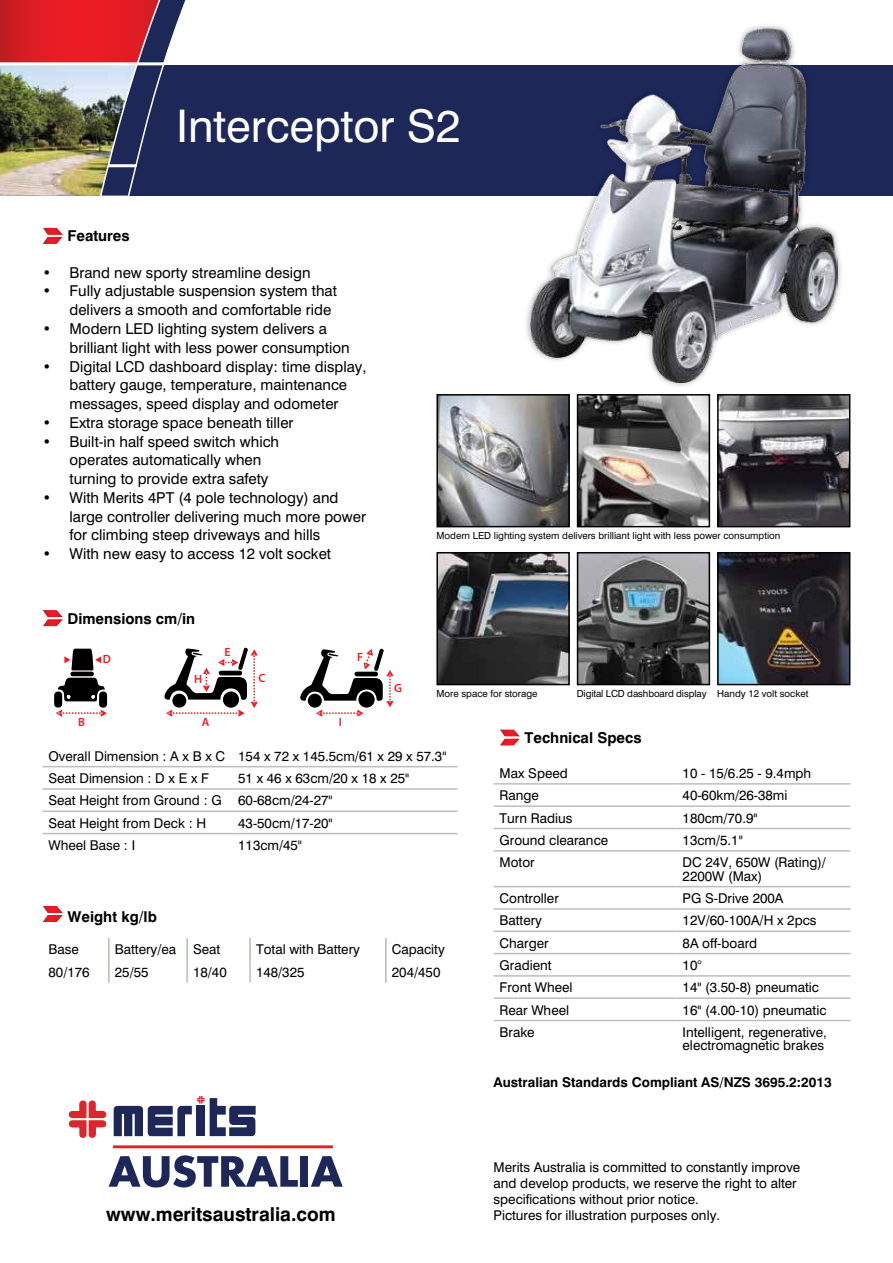
<style>
.page{position:relative;width:893px;height:1263px;background:#fff}
.page>*{position:absolute;margin:0;border:0;box-sizing:border-box;transform-origin:0 0}
.t1{font:45px "Swiss Roman";color:#fff}
.t2{font:700 19.2px "Swiss";color:#000}
.t3{font:15px/18.8px "Swiss Roman";color:#000}
.t4{font:700 15px "Swiss";color:#000}
.t5{font:13.5px/22.4px "Swiss Roman";color:#000}
.t6{font:700 13.5px "Swiss";color:#000}
.t7{font:600 12px "Myriad Pro";color:#ed1c24}
.t8{font:9.75px "Swiss Roman";color:#000}
.s1{font-size:18.3px;color:#fff}
</style>
<div class="page">
<svg style="left:69px;top:1100px;width:37px;height:38px"></svg>
<svg style="left:114px;top:1096px;width:142px;height:40px"></svg>
<svg style="left:109px;top:1155px;width:189px;height:32px"></svg>
<div style="left:300px;top:1156px;width:8px;height:31px;background:#1d2758"></div>
<svg style="left:311px;top:1156px;width:32px;height:31px"></svg>
<hr style="left:113px;top:1145px;width:220px;height:3px;background:#ed1c24">
<div style="left:0;top:65px;width:893px;height:131px;background:#1d2758"></div>
<img style="left:43px;top:228px;width:20px;height:7px">
<img style="left:43px;top:237px;width:20px;height:7px">
<img style="left:0;top:0;width:186px;height:196px">
<hr style="left:0;top:62px;width:165px;height:3px;background:#fff">
<hr style="left:108px;top:164px;width:28px;height:3px;background:#fff">
<img style="left:439px;top:397px;width:128px;height:127px">
<div style="left:436px;top:394px;width:134px;height:133px;border:2px solid #000"></div>
<img style="left:439px;top:555px;width:128px;height:127px">
<div style="left:436px;top:552px;width:134px;height:133px;border:2px solid #000"></div>
<img style="left:580px;top:397px;width:127px;height:127px">
<div style="left:577px;top:394px;width:133px;height:133px;border:2px solid #000"></div>
<img style="left:580px;top:555px;width:127px;height:127px">
<div style="left:577px;top:552px;width:133px;height:133px;border:2px solid #000"></div>
<img style="left:720px;top:397px;width:127px;height:127px">
<div style="left:717px;top:394px;width:133px;height:133px;border:2px solid #000"></div>
<img style="left:720px;top:555px;width:127px;height:127px">
<div style="left:717px;top:552px;width:133px;height:133px;border:2px solid #000"></div>
<div style="left:524px;top:22px;width:320px;height:365px;background:#000;opacity:.35"></div>
<img style="left:530px;top:29px;width:307px;height:353px">
<hr style="left:43px;top:766px;width:189px;height:1px;background:#bbbdc0">
<hr style="left:232px;top:766px;width:226px;height:1px;background:#bbbdc0">
<hr style="left:43px;top:788px;width:189px;height:2px;background:#bbbdc0">
<hr style="left:232px;top:788px;width:226px;height:2px;background:#bbbdc0">
<hr style="left:43px;top:810px;width:189px;height:2px;background:#bbbdc0">
<hr style="left:232px;top:810px;width:226px;height:2px;background:#bbbdc0">
<hr style="left:43px;top:833px;width:189px;height:1px;background:#bbbdc0">
<hr style="left:232px;top:833px;width:226px;height:1px;background:#bbbdc0">
<img style="left:43px;top:610px;width:20px;height:7px">
<img style="left:43px;top:619px;width:20px;height:7px">
<svg style="left:54px;top:649px;width:53px;height:68px"></svg>
<svg style="left:164px;top:647px;width:94px;height:70px"></svg>
<svg style="left:300px;top:648px;width:94px;height:69px"></svg>
<hr style="left:108px;top:960px;width:2px;height:23px;background:#b0bca8">
<hr style="left:385px;top:960px;width:2px;height:23px;background:#b0bca8">
<hr style="left:186px;top:960px;width:2px;height:23px;background:#bbbdc0">
<hr style="left:249px;top:960px;width:2px;height:23px;background:#bbbdc0">
<hr style="left:108px;top:938px;width:2px;height:22px;background:#b0bca8">
<hr style="left:186px;top:938px;width:2px;height:22px;background:#b0bca8">
<hr style="left:249px;top:938px;width:2px;height:22px;background:#b0bca8">
<hr style="left:385px;top:938px;width:2px;height:22px;background:#b0bca8">
<img style="left:43px;top:906px;width:20px;height:7px">
<img style="left:43px;top:915px;width:20px;height:7px">
<hr style="left:494px;top:783px;width:183px;height:2px;background:#bbbdc0">
<hr style="left:677px;top:783px;width:173px;height:2px;background:#bbbdc0">
<hr style="left:494px;top:805px;width:183px;height:2px;background:#bbbdc0">
<hr style="left:677px;top:805px;width:173px;height:2px;background:#bbbdc0">
<hr style="left:494px;top:886px;width:183px;height:1px;background:#bbbdc0">
<hr style="left:677px;top:886px;width:173px;height:1px;background:#bbbdc0">
<hr style="left:494px;top:908px;width:183px;height:2px;background:#bbbdc0">
<hr style="left:677px;top:908px;width:173px;height:2px;background:#bbbdc0">
<hr style="left:494px;top:930px;width:183px;height:2px;background:#bbbdc0">
<hr style="left:677px;top:930px;width:173px;height:2px;background:#bbbdc0">
<hr style="left:494px;top:953px;width:183px;height:1px;background:#bbbdc0">
<hr style="left:677px;top:953px;width:173px;height:1px;background:#bbbdc0">
<hr style="left:494px;top:975px;width:183px;height:2px;background:#bbbdc0">
<hr style="left:677px;top:975px;width:173px;height:2px;background:#bbbdc0">
<hr style="left:494px;top:997px;width:183px;height:2px;background:#bbbdc0">
<hr style="left:677px;top:997px;width:173px;height:2px;background:#bbbdc0">
<hr style="left:494px;top:1020px;width:183px;height:1px;background:#bbbdc0">
<hr style="left:677px;top:1020px;width:173px;height:1px;background:#bbbdc0">
<hr style="left:494px;top:828px;width:183px;height:1px;background:#bbbdc0">
<hr style="left:677px;top:828px;width:173px;height:1px;background:#bbbdc0">
<hr style="left:494px;top:850px;width:183px;height:1px;background:#bbbdc0">
<hr style="left:677px;top:850px;width:173px;height:1px;background:#bbbdc0">
<img style="left:500px;top:729px;width:20px;height:17px">
<h1 class="t1" style="left:176px;top:109px;width:286px">Interceptor S2</h1>
<p class="t4" style="left:68px;top:230px;width:64px">Features</p>
<p class="t3" style="left:43px;top:264px;width:270px">• Brand new sporty streamline design</p>
<p class="t3" style="left:70px;top:283px;width:269px;text-indent:-27px">• Fully adjustable suspension system that delivers a smooth and comfortable ride</p>
<p class="t3" style="left:70px;top:321px;width:282px;text-indent:-27px">• Modern LED lighting system delivers a brilliant light with less power consumption</p>
<p class="t3" style="left:43px;top:358px;width:326px;text-align:center">• Digital LCD dashboard display: time display, battery gauge, temperature, maintenance messages, speed display and odometer</p>
<p class="t3" style="left:43px;top:414px;width:253px">• Extra storage space beneath tiller</p>
<p class="t3" style="left:70px;top:433px;width:211px;text-indent:-27px">• Built-in half speed switch which operates automatically when turning to provide extra safety</p>
<p class="t3" style="left:70px;top:489px;width:298px;text-indent:-27px">• With Merits 4PT (4 pole technology) and large controller delivering much more power for climbing steep driveways and hills</p>
<p class="t3" style="left:43px;top:546px;width:290px">• With new easy to access 12 volt socket</p>
<p class="t4" style="left:68px;top:612px;width:129px">Dimensions cm/in</p>
<p class="t7" style="left:224px;top:645px;width:8px">E</p>
<p class="t7" style="left:103px;top:652px;width:10px">D</p>
<p class="t7" style="left:357px;top:650px;width:8px">F</p>
<p class="t7" style="left:78px;top:715px;width:8px">B</p>
<p class="t7" style="left:194px;top:672px;width:10px">H</p>
<p class="t7" style="left:259px;top:671px;width:9px">C</p>
<p class="t7" style="left:202px;top:715px;width:9px">A</p>
<p class="t7" style="left:339px;top:714px;width:5px">I</p>
<p class="t7" style="left:394px;top:681px;width:9px">G</p>
<p class="t8" style="left:436px;top:532px;width:346px">Modern LED lighting system delivers brilliant light with less power consumption</p>
<p class="t8" style="left:436px;top:690px;width:103px">More space for storage</p>
<p class="t8" style="left:577px;top:690px;width:233px">Digital LCD dashboard display Handy 12 volt socket</p>
<p class="t5" style="left:49px;top:746px;width:399px">Overall Dimension : A x B x C 154 x 72 x 145.5cm/61 x 29 x 57.3"<br>Seat Dimension : D x E x F</p>
<p class="t5" style="left:49px;top:768px;width:362px;text-indent:190px">51 x 46 x 63cm/20 x 18 x 25"<br>Seat Height from Ground : G 60-68cm/24-27"<br>Seat Height from Deck : H</p>
<p class="t5" style="left:238px;top:813px;width:96px">43-50cm/17-20"</p>
<p class="t5" style="left:49px;top:835px;width:88px">Wheel Base : I</p>
<p class="t5" style="left:238px;top:835px;width:65px">113cm/45"</p>
<p class="t4" style="left:68px;top:911px;width:91px">Weight kg/lb</p>
<p class="t5" style="left:49px;top:940px;width:32px">Base</p>
<p class="t5" style="left:115px;top:940px;width:63px">Battery/ea</p>
<p class="t5" style="left:193px;top:940px;width:29px">Seat</p>
<p class="t5" style="left:256px;top:940px;width:105px">Total with Battery</p>
<p class="t5" style="left:392px;top:940px;width:55px">Capacity</p>
<p class="t5" style="left:49px;top:962px;width:43px">80/176</p>
<p class="t5" style="left:115px;top:962px;width:35px">25/55</p>
<p class="t5" style="left:193px;top:962px;width:35px">18/40</p>
<p class="t5" style="left:256px;top:962px;width:50px">148/325</p>
<p class="t5" style="left:392px;top:962px;width:50px">204/450</p>
<h2 class="t2" style="left:106px;top:1203px;width:252px">www.meritsaustralia.com<span class="s1">au</span></h2>
<p class="t4" style="left:525px;top:732px;width:119px">Technical Specs</p>
<p class="t5" style="left:500px;top:763px;width:70px">Max Speed</p>
<p class="t5" style="left:683px;top:763px;width:130px">10 - 15/6.25 - 9.4mph</p>
<p class="t5" style="left:500px;top:785px;width:41px">Range</p>
<p class="t5" style="left:683px;top:785px;width:106px">40-60km/26-38mi</p>
<p class="t5" style="left:500px;top:808px;width:74px">Turn Radius</p>
<p class="t5" style="left:683px;top:808px;width:76px">180cm/70.9"</p>
<p class="t5" style="left:500px;top:830px;width:110px">Ground clearance</p>
<p class="t5" style="left:683px;top:830px;width:62px">13cm/5.1"</p>
<p class="t5" style="left:500px;top:852px;width:37px">Motor</p>
<p class="t5" style="left:683px;top:857px;width:145px;line-height:13.5px">DC 24V, 650W (Rating)/<br>2200W (Max)</p>
<p class="t5" style="left:500px;top:888px;width:61px">Controller</p>
<p class="t5" style="left:683px;top:888px;width:102px">PG S-Drive 200A</p>
<p class="t5" style="left:500px;top:910px;width:44px">Battery</p>
<p class="t5" style="left:683px;top:910px;width:135px">12V/60-100A/H x 2pcs</p>
<p class="t5" style="left:500px;top:933px;width:51px">Charger</p>
<p class="t5" style="left:683px;top:933px;width:76px">8A off-board</p>
<p class="t5" style="left:500px;top:955px;width:54px">Gradient</p>
<p class="t5" style="left:683px;top:955px;width:21px">10°</p>
<p class="t5" style="left:500px;top:977px;width:75px">Front Wheel</p>
<p class="t5" style="left:683px;top:977px;width:138px">14" (3.50-8) pneumatic</p>
<p class="t5" style="left:500px;top:1000px;width:71px">Rear Wheel</p>
<p class="t5" style="left:683px;top:1000px;width:145px">16" (4.00-10) pneumatic</p>
<p class="t5" style="left:500px;top:1022px;width:37px">Brake</p>
<p class="t5" style="left:683px;top:1026px;width:146px;line-height:13.5px">Intelligent, regenerative, electromagnetic brakes</p>
<p class="t6" style="left:494px;top:1077px;width:340px">Australian Standards Compliant AS/NZS 3695.2:2013</p>
<p class="t5" style="left:494px;top:1160px;width:308px;line-height:16.2px">Merits Australia is committed to constantly improve and develop products, we reserve the right to alter specifications without prior notice.<br>Pictures for illustration purposes only.</p>
</div>
